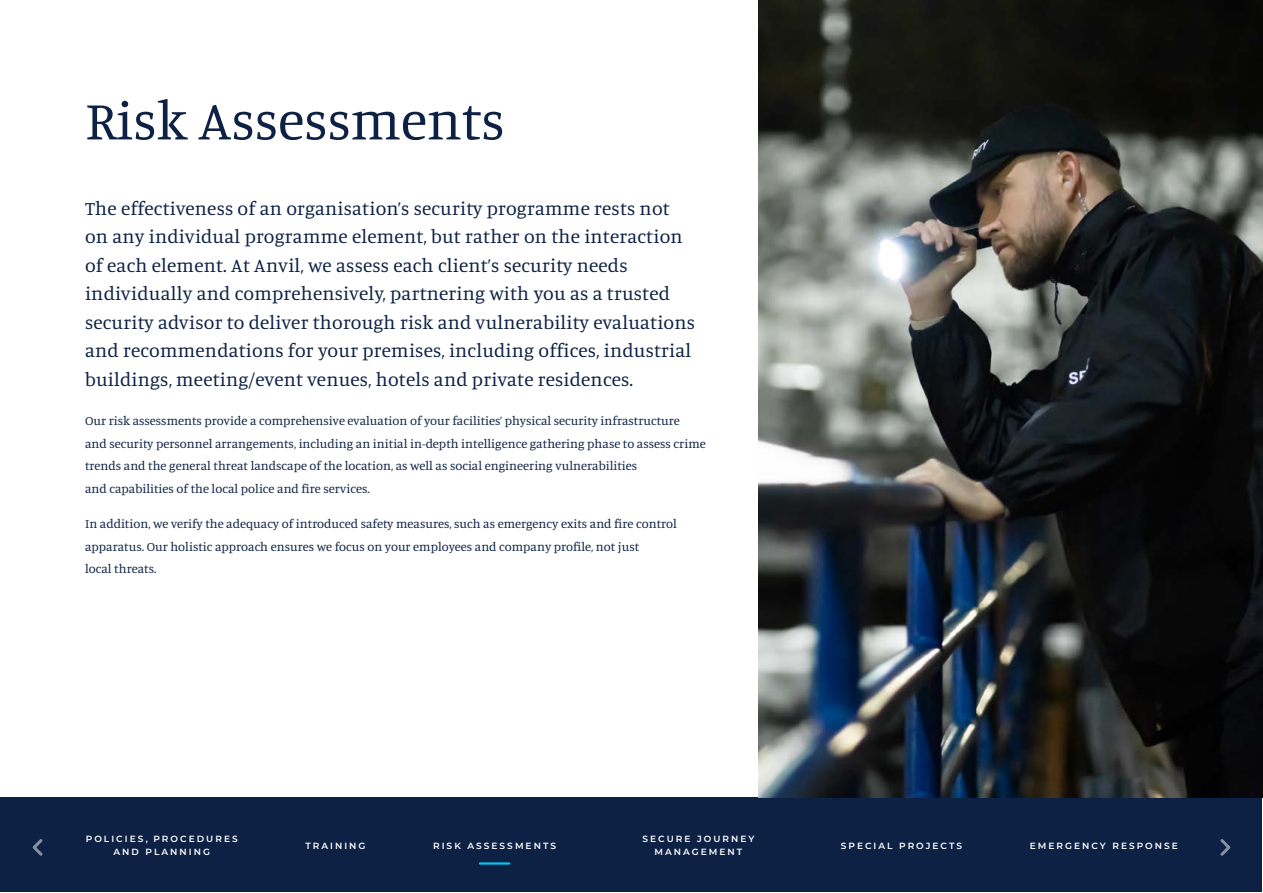
<style>
.page{position:relative;width:1263px;height:893px;background:#fff}
.page>*{position:absolute;margin:0;border:0;box-sizing:border-box;transform-origin:0 0}
.t1{font:55.5px "Manuale";color:#0d2144}
.t2{font:19.5px/28.5px "Manuale";letter-spacing:.01em;color:#0d2144}
.t3{font:12.75px/22.5px "Manuale";color:#0d2144}
.t4{font:600 9px/13.5px "Montserrat";letter-spacing:.225em;color:#fff;text-align:center}
</style>
<div class="page">
<div style="left:1px;top:797px;width:1261px;height:95px;background:#0d2144"></div>
<svg style="left:1220px;top:839px;width:11px;height:17px"></svg>
<svg style="left:32px;top:839px;width:11px;height:17px"></svg>
<img style="left:759px;top:0;width:504px;height:797px">
<hr style="left:480px;top:862px;width:29px;height:3px;background:#01c6f2">
<h1 class="t1" style="left:85px;top:85px;width:421px">Risk Assessments</h1>
<p class="t2" style="left:85px;top:193px;width:611px">The effectiveness of an organisation’s security programme rests not on any individual programme element, but rather on the interaction of each element. At Anvil, we assess each client’s security needs individually and comprehensively, partnering with you as a trusted security advisor to deliver thorough risk and vulnerability evaluations and recommendations for your premises, including offices, industrial buildings, meeting/event venues, hotels and private residences.</p>
<p class="t3" style="left:85px;top:409px;width:622px">Our risk assessments provide a comprehensive evaluation of your facilities’ physical security infrastructure<br>and security personnel arrangements, including an initial in-depth intelligence gathering phase to assess crime trends and the general threat landscape of the location, as well as social engineering vulnerabilities<br>and capabilities of the local police and fire services.</p>
<p class="t3" style="left:85px;top:512px;width:593px">In addition, we verify the adequacy of introduced safety measures, such as emergency exits and fire control apparatus. Our holistic approach ensures we focus on your employees and company profile, not just<br>local threats.</p>
<p class="t4" style="left:86px;top:832px;width:153px">POLICIES, PROCEDURES<br>AND PLANNING</p>
<p class="t4" style="left:305px;top:838px;width:62px">TRAINING</p>
<p class="t4" style="left:841px;top:838px;width:123px">SPECIAL PROJECTS</p>
<p class="t4" style="left:1030px;top:838px;width:150px">EMERGENCY RESPONSE</p>
<p class="t4" style="left:642px;top:832px;width:113px">SECURE JOURNEY<br>MANAGEMENT</p>
<p class="t4" style="left:433px;top:838px;width:124px">RISK ASSESSMENTS</p>
</div>
